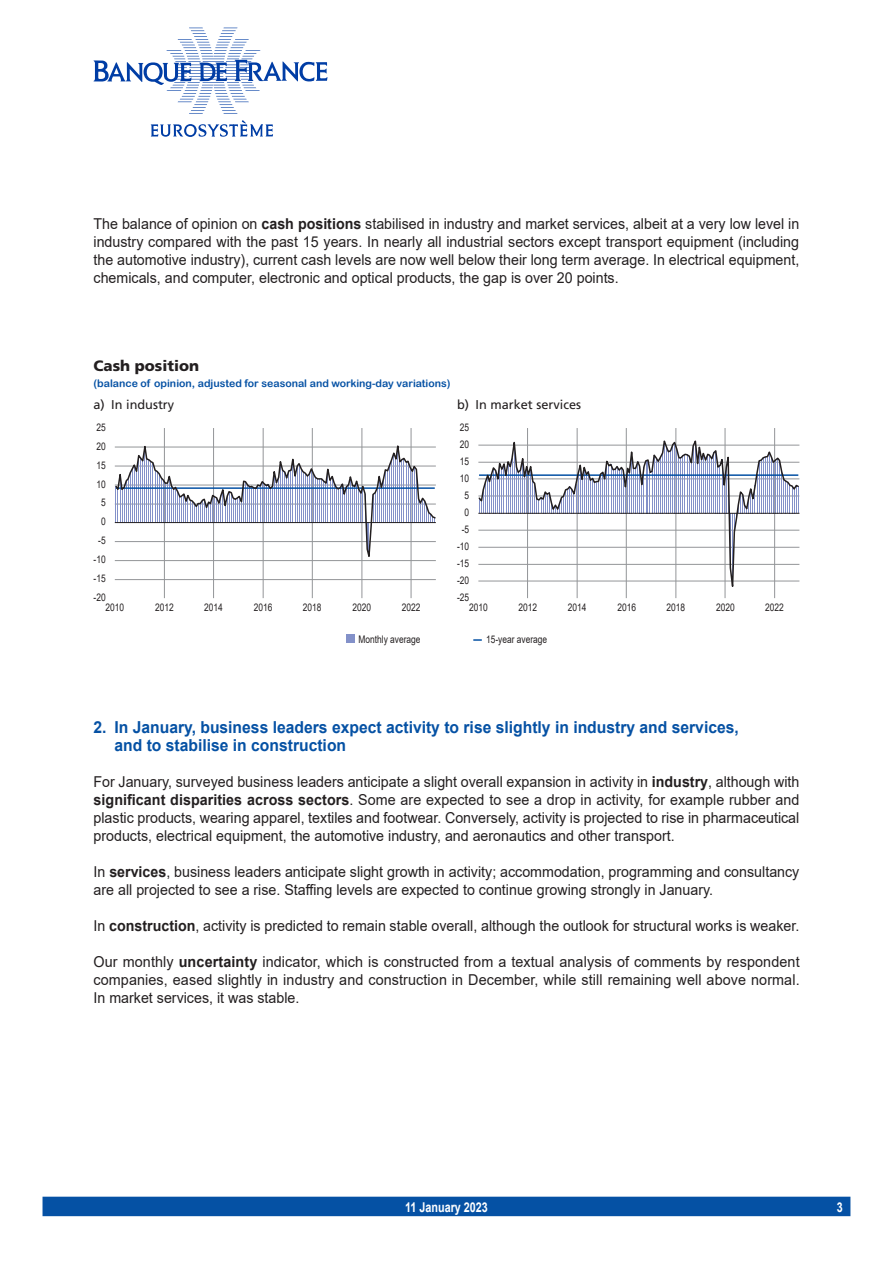
<style>
.page{position:relative;width:893px;height:1263px;background:#fff}
.page>*{position:absolute;margin:0;border:0;box-sizing:border-box;transform-origin:0 0}
.t1{font:700 16.5px/18px "Arial";color:#0551a4;scale:.95 1}
.t2{font:15px/18px "Arial";color:#231f20;text-align:justify;scale:.95 1}
.t3{font:15px/18px "Arial";color:#231f20;text-align:justify;scale:.96 1}
.t4{font:900 15px "Frutiger LT Std";color:#231f20}
.t5{font:700 13.5px "Arial";color:#fff;scale:.8 1}
.t6{font:12.75px "Frutiger LT Std";color:#231f20}
.t7{font:10.5px "Arial";color:#231f20;scale:.8 1}
.t8{font:10.5px "Arial Rounded MT Bold";color:#0551a4}
.s1{font-weight:700}
</style>
<div class="page">
<div style="left:43px;top:1197px;width:807px;height:19px;background:#0551a4"></div>
<svg style="left:94px;top:28px;width:233px;height:86px"></svg>
<svg style="left:151px;top:120px;width:122px;height:17px"></svg>
<hr style="left:115px;top:579px;width:321px;height:1px;background:#939598">
<hr style="left:164px;top:428px;width:1px;height:170px;background:#939598">
<hr style="left:213px;top:428px;width:1px;height:170px;background:#939598">
<hr style="left:263px;top:428px;width:1px;height:170px;background:#939598">
<hr style="left:312px;top:428px;width:1px;height:170px;background:#939598">
<hr style="left:362px;top:428px;width:1px;height:170px;background:#939598">
<hr style="left:411px;top:428px;width:1px;height:170px;background:#939598">
<svg style="left:114px;top:435px;width:322px;height:131px"></svg>
<hr style="left:115px;top:522px;width:321px;height:1px;background:#231f20">
<hr style="left:527px;top:428px;width:1px;height:170px;background:#939598">
<hr style="left:577px;top:428px;width:1px;height:170px;background:#939598">
<hr style="left:626px;top:428px;width:1px;height:170px;background:#939598">
<hr style="left:676px;top:428px;width:1px;height:170px;background:#939598">
<hr style="left:725px;top:428px;width:1px;height:170px;background:#939598">
<hr style="left:774px;top:428px;width:1px;height:170px;background:#939598">
<svg style="left:478px;top:429px;width:321px;height:170px"></svg>
<hr style="left:478px;top:513px;width:321px;height:1px;background:#231f20">
<svg style="left:473px;top:639px;width:9px;height:2px"></svg>
<div style="left:346px;top:634px;width:8px;height:9px;background:#8391c9"></div>
<p class="t2" style="left:94px;top:215px;width:744px">The balance of opinion on <span class="s1">cash positions</span> stabilised in industry and market services, albeit at a very low level in industry compared with the past 15 years. In nearly all industrial sectors except transport equipment (including the automotive industry), current cash levels are now well below their long term average. In electrical equipment, chemicals, and computer, electronic and optical products, the gap is over 20 points.</p>
<p class="t4" style="left:94px;top:356px;width:107px">Cash position</p>
<p class="t8" style="left:94px;top:377px;width:358px">(balance of opinion, adjusted for seasonal and working‑day variations)</p>
<p class="t6" style="left:94px;top:397px;width:82px">a) In industry</p>
<p class="t6" style="left:457px;top:397px;width:125px">b) In market services</p>
<p class="t7" style="left:96px;top:420px;width:13px">25</p>
<p class="t7" style="left:460px;top:420px;width:13px">25</p>
<p class="t7" style="left:96px;top:439px;width:13px">20</p>
<p class="t7" style="left:460px;top:437px;width:13px">20</p>
<p class="t7" style="left:96px;top:458px;width:13px">15</p>
<p class="t7" style="left:460px;top:454px;width:13px">15</p>
<p class="t7" style="left:96px;top:477px;width:13px">10</p>
<p class="t7" style="left:460px;top:471px;width:13px">10</p>
<p class="t7" style="left:101px;top:495px;width:7px">5</p>
<p class="t7" style="left:101px;top:514px;width:7px">0</p>
<p class="t7" style="left:465px;top:488px;width:7px">5</p>
<p class="t7" style="left:465px;top:505px;width:7px">0</p>
<p class="t7" style="left:462px;top:522px;width:11px">-5</p>
<p class="t7" style="left:98px;top:533px;width:11px">-5</p>
<p class="t7" style="left:457px;top:539px;width:17px">-10</p>
<p class="t7" style="left:94px;top:552px;width:17px">-10</p>
<p class="t7" style="left:457px;top:556px;width:17px">-15</p>
<p class="t7" style="left:94px;top:571px;width:17px">-15</p>
<p class="t7" style="left:457px;top:573px;width:17px">-20</p>
<p class="t7" style="left:94px;top:590px;width:17px">-20</p>
<p class="t7" style="left:457px;top:590px;width:17px">-25</p>
<p class="t7" style="left:105px;top:600px;width:25px">2010</p>
<p class="t7" style="left:155px;top:600px;width:25px">2012</p>
<p class="t7" style="left:204px;top:600px;width:25px">2014</p>
<p class="t7" style="left:254px;top:600px;width:25px">2016</p>
<p class="t7" style="left:303px;top:600px;width:25px">2018</p>
<p class="t7" style="left:353px;top:600px;width:25px">2020</p>
<p class="t7" style="left:402px;top:600px;width:25px">2022</p>
<p class="t7" style="left:469px;top:600px;width:25px">2010</p>
<p class="t7" style="left:519px;top:600px;width:25px">2012</p>
<p class="t7" style="left:568px;top:600px;width:25px">2014</p>
<p class="t7" style="left:617px;top:600px;width:25px">2016</p>
<p class="t7" style="left:666px;top:600px;width:25px">2018</p>
<p class="t7" style="left:716px;top:600px;width:25px">2020</p>
<p class="t7" style="left:765px;top:600px;width:25px">2022</p>
<p class="t7" style="left:358px;top:632px;width:79px">Monthly average</p>
<p class="t7" style="left:486px;top:632px;width:78px">15-year average</p>
<p class="t1" style="left:114px;top:718px;width:659px;text-indent:-21px">2. In January, business leaders expect activity to rise slightly in industry and services, and to stabilise in construction</p>
<p class="t2" style="left:94px;top:773px;width:745px">For January, surveyed business leaders anticipate a slight overall expansion in activity in <span class="s1">industry</span>, although with <span class="s1">significant disparities across sectors</span>. Some are expected to see a drop in activity, for example rubber and plastic products, wearing apparel, textiles and footwear. Conversely, activity is projected to rise in pharmaceutical products, electrical equipment, the automotive industry, and aeronautics and other transport.</p>
<p class="t2" style="left:94px;top:863px;width:744px">In <span class="s1">services</span>, business leaders anticipate slight growth in activity; accommodation, programming and consultancy are all projected to see a rise. Staffing levels are expected to continue growing strongly in January.</p>
<p class="t2" style="left:94px;top:917px;width:744px">In <span class="s1">construction</span>, activity is predicted to remain stable overall, although the outlook for structural works is weaker.</p>
<p class="t3" style="left:94px;top:953px;width:737px">Our monthly <span class="s1">uncertainty</span> indicator, which is constructed from a textual analysis of comments by respondent companies, eased slightly in industry and construction in December, while still remaining well above normal.<br>In market services, it was stable.</p>
<p class="t5" style="left:405px;top:1197px;width:105px">11 January 2023</p>
<p class="t5" style="left:837px;top:1197px;width:9px">3</p>
</div>
